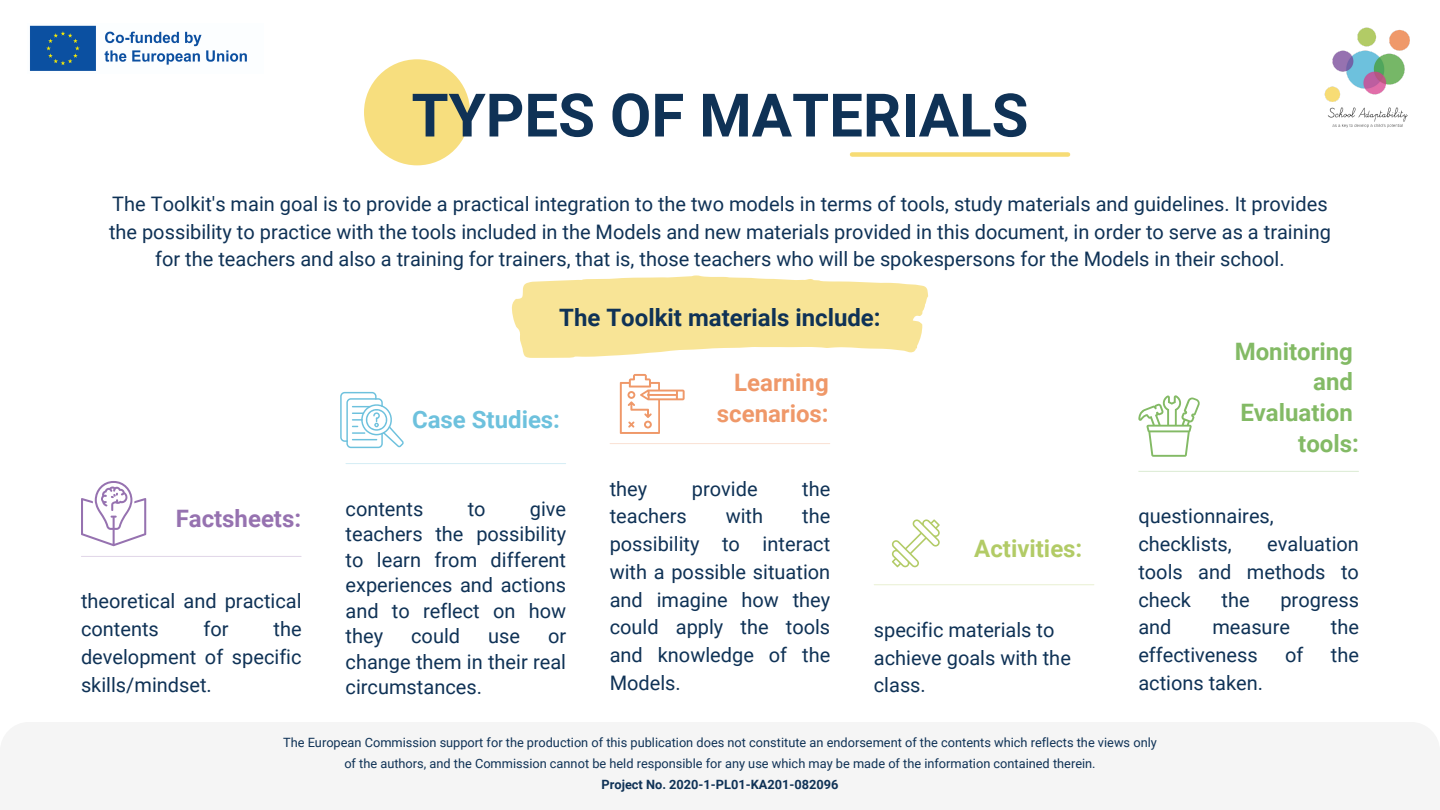
<style>
.page{position:relative;width:1440px;height:810px;background:#fff}
.page>*{position:absolute;margin:0;border:0;box-sizing:border-box;transform-origin:0 0}
.t1{font:700 60px "Roboto";color:#0f3256}
.t2{font:700 24px "Roboto";color:#83ba65}
.t3{font:700 24px "Roboto";color:#0f3256}
.t4{font:700 24px "Roboto";color:#ef9869}
.t5{font:700 24px "Roboto";color:#6dc1dd}
.t6{font:700 24px "Roboto";color:#9672b0}
.t7{font:700 24px "Roboto";color:#b2cb66}
.t8{font:20px/27.8px "Roboto";color:#0f3256;text-align:justify}
.t9{font:12.8px/21px "Roboto";color:#0f3256;text-align:center}
.t10{font:700 12.8px "Roboto";color:#0f3256}
</style>
<div class="page">
<div style="left:0;top:722px;width:1440px;height:88px;background:#f5f5f5"></div>
<div style="left:364px;top:59px;width:106px;height:106px;background:#f7de7e;border-radius:50%"></div>
<hr style="left:81px;top:556px;width:220px;height:1px;background:#9672b0">
<hr style="left:346px;top:463px;width:220px;height:1px;background:#6dc1dd">
<hr style="left:610px;top:443px;width:220px;height:1px;background:#ef9869">
<hr style="left:874px;top:584px;width:220px;height:1px;background:#b2cb66">
<hr style="left:1139px;top:471px;width:220px;height:1px;background:#83ba65">
<img style="left:29px;top:25px;width:218px;height:46px">
<img style="left:1324px;top:27px;width:86px;height:101px">
<div style="left:852px;top:152px;width:216px;height:5px;background:#f7dc75"></div>
<svg style="left:512px;top:275px;width:416px;height:83px"></svg>
<svg style="left:81px;top:481px;width:65px;height:65px"></svg>
<svg style="left:340px;top:392px;width:64px;height:56px"></svg>
<svg style="left:620px;top:374px;width:65px;height:60px"></svg>
<svg style="left:892px;top:519px;width:48px;height:48px"></svg>
<svg style="left:1138px;top:395px;width:62px;height:62px"></svg>
<p class="t1" style="left:412px;top:81px;width:618px">TYPES OF MATERIALS</p>
<p class="t8" style="left:109px;top:190px;width:1223px;text-align:center">The Toolkit's main goal is to provide a practical integration to the two models in terms of tools, study materials and guidelines. It provides the possibility to practice with the tools included in the Models and new materials provided in this document, in order to serve as a training for the teachers and also a training for trainers, that is, those teachers who will be spokespersons for the Models in their school.</p>
<p class="t3" style="left:559px;top:304px;width:323px">The Toolkit materials include:</p>
<p class="t5" style="left:412px;top:405px;width:150px">Case Studies:</p>
<p class="t4" style="left:734px;top:369px;width:96px">Learning</p>
<p class="t4" style="left:717px;top:400px;width:113px">scenarios:</p>
<p class="t2" style="left:1235px;top:337px;width:120px">Monitoring</p>
<p class="t2" style="left:1313px;top:368px;width:41px">and</p>
<p class="t2" style="left:1240px;top:399px;width:114px">Evaluation</p>
<p class="t2" style="left:1298px;top:430px;width:62px">tools:</p>
<p class="t6" style="left:176px;top:505px;width:127px">Factsheets:</p>
<p class="t8" style="left:81px;top:588px;width:222px">theoretical and practical contents</p>
<p class="t8" style="left:204px;top:615px;width:27px">for</p>
<p class="t8" style="left:81px;top:615px;width:222px;text-indent:192px">the development of specific skills/mindset.</p>
<p class="t8" style="left:346px;top:496px;width:222px;line-height:25.5px;text-indent:184px">give teachers the possibility to learn from different experiences and actions and to reflect on how they</p>
<p class="t8" style="left:346px;top:495px;width:79px">contents</p>
<p class="t8" style="left:468px;top:495px;width:19px">to</p>
<p class="t8" style="left:411px;top:623px;width:50px">could</p>
<p class="t8" style="left:488px;top:623px;width:33px">use</p>
<p class="t8" style="left:346px;top:624px;width:222px;line-height:25.5px;text-indent:202px">or change them in their real circumstances.</p>
<p class="t8" style="left:610px;top:475px;width:39px">they</p>
<p class="t8" style="left:692px;top:475px;width:67px">provide</p>
<p class="t8" style="left:802px;top:475px;width:30px">the</p>
<p class="t8" style="left:610px;top:503px;width:79px">teachers</p>
<p class="t8" style="left:726px;top:503px;width:39px">with</p>
<p class="t8" style="left:610px;top:503px;width:222px;text-indent:192px">the possibility to interact with a possible situation and imagine how they could apply the tools and knowledge of the Models.</p>
<p class="t8" style="left:1138px;top:503px;width:137px">questionnaires, checklists,</p>
<p class="t8" style="left:1138px;top:530px;width:222px;text-indent:129px">evaluation tools and methods to check</p>
<p class="t7" style="left:974px;top:534px;width:110px">Activities:</p>
<p class="t8" style="left:1222px;top:586px;width:30px">the</p>
<p class="t8" style="left:1280px;top:586px;width:80px">progress</p>
<p class="t8" style="left:1138px;top:614px;width:35px">and</p>
<p class="t8" style="left:1212px;top:614px;width:79px">measure</p>
<p class="t8" style="left:1331px;top:614px;width:30px">the</p>
<p class="t8" style="left:1138px;top:641px;width:121px">effectiveness</p>
<p class="t8" style="left:1285px;top:641px;width:20px">of</p>
<p class="t8" style="left:1331px;top:641px;width:30px">the</p>
<p class="t8" style="left:1138px;top:669px;width:126px">actions taken.</p>
<p class="t8" style="left:874px;top:616px;width:199px;text-align:left">specific materials to achieve goals with the class.</p>
<p class="t9" style="left:283px;top:732px;width:875px">The European Commission support for the production of this publication does not constitute an endorsement of the contents which reflects the views only of the authors, and the Commission cannot be held responsible for any use which may be made of the information contained therein.</p>
<p class="t10" style="left:602px;top:777px;width:238px">Project No. 2020-1-PL01-KA201-082096</p>
</div>
